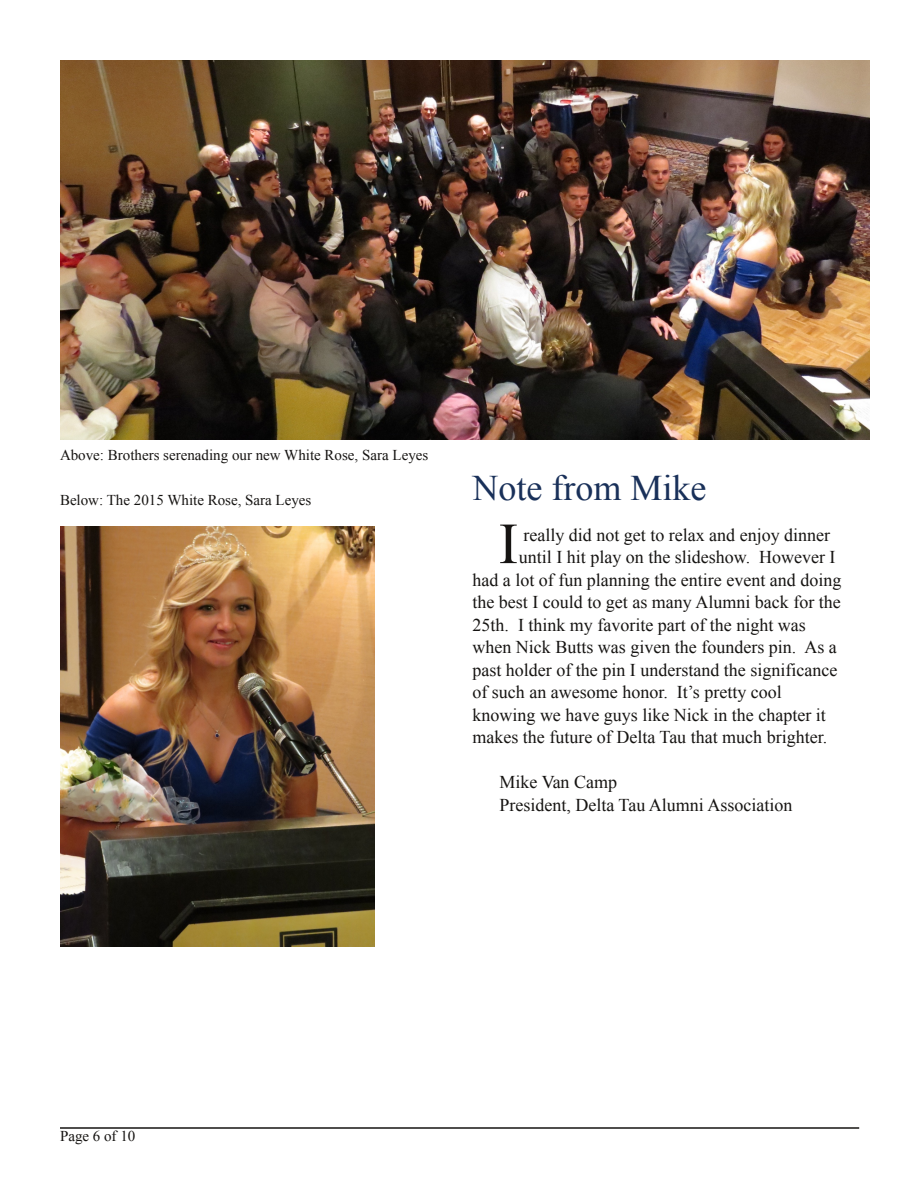
<style>
.page{position:relative;width:918px;height:1188px;background:#fff}
.page>*{position:absolute;margin:0;border:0;box-sizing:border-box;transform-origin:0 0}
.t1{font:58.2px "Times New Roman";color:#161412}
.t2{font:36px "Times New Roman";color:#193059}
.t3{font:18px/22.5px "Times New Roman";color:#161412}
.t4{font:15px "Times New Roman";color:#161412}
</style>
<div class="page">
<hr style="left:60px;top:1127px;width:799px;height:2px;background:#161412">
<img style="left:60px;top:527px;width:315px;height:420px">
<img style="left:60px;top:60px;width:810px;height:379px">
<p class="t4" style="left:60px;top:447px;width:370px">Above: Brothers serenading our new White Rose, Sara Leyes</p>
<p class="t4" style="left:60px;top:492px;width:253px">Below: The 2015 White Rose, Sara Leyes</p>
<h2 class="t2" style="left:472px;top:468px;width:235px">Note from Mike</h2>
<h1 class="t1" style="left:499px;top:511px;width:21px">I</h1>
<p class="t3" style="left:523px;top:523px;width:308px">really did not get to relax and enjoy dinner</p>
<p class="t3" style="left:519px;top:546px;width:318px">until I hit play on the slideshow. However I</p>
<p class="t3" style="left:472px;top:568px;width:370px">had a lot of fun planning the entire event and doing</p>
<p class="t3" style="left:472px;top:591px;width:370px">the best I could to get as many Alumni back for the</p>
<p class="t3" style="left:472px;top:613px;width:335px">25th. I think my favorite part of the night was</p>
<p class="t3" style="left:472px;top:636px;width:366px">when Nick Butts was given the founders pin. As a</p>
<p class="t3" style="left:472px;top:658px;width:366px">past holder of the pin I understand the significance</p>
<p class="t3" style="left:472px;top:681px;width:311px">of such an awesome honor. It’s pretty cool</p>
<p class="t3" style="left:472px;top:703px;width:355px">knowing we have guys like Nick in the chapter it</p>
<p class="t3" style="left:472px;top:726px;width:356px">makes the future of Delta Tau that much brighter.</p>
<p class="t3" style="left:500px;top:771px;width:294px">Mike Van Camp<br>President, Delta Tau Alumni Association</p>
<p class="t4" style="left:60px;top:1128px;width:77px">Page 6 of 10</p>
</div>
